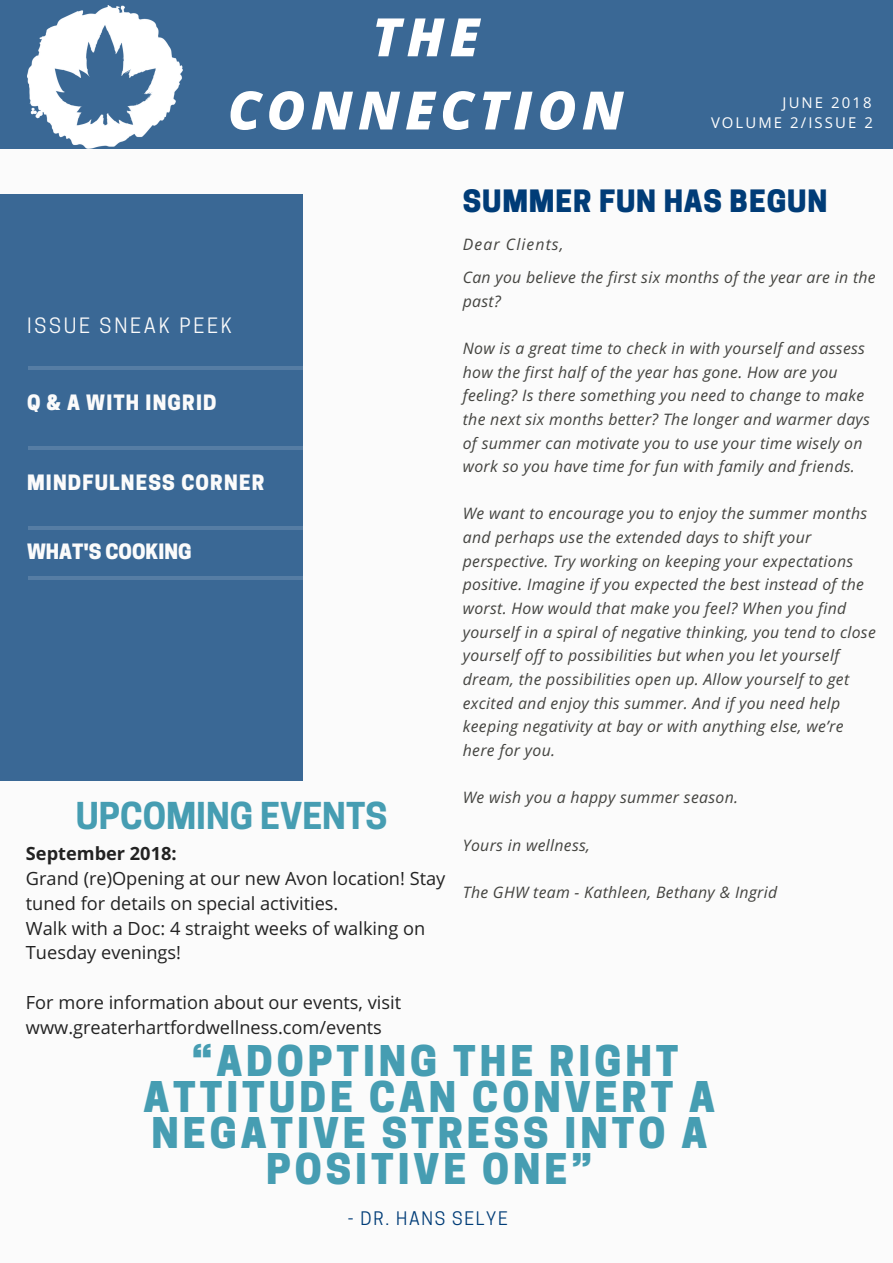
<style>
.page{position:relative;width:893px;height:1263px;background:#fbfbfb}
.page>*{position:absolute;margin:0;border:0;box-sizing:border-box;transform-origin:0 0}
.t1{font:italic 800 52.95px/73.2px "Open Sans";letter-spacing:.1em;color:#fff;text-align:center}
.t2{font:800 39.75px/36px "Cooper Hewitt";letter-spacing:.1em;color:#469db2;text-align:center}
.t3{font:700 34.8px "Cooper Hewitt";color:#469db2}
.t4{font:800 28.95px "Cooper Hewitt";letter-spacing:.03em;color:#003c77}
.t5{font:800 19.8px "Cooper Hewitt";letter-spacing:.06em;color:#fbfbfb}
.t6{font:19.8px "Cooper Hewitt";letter-spacing:.14em;color:#fbfbfb}
.t7{font:800 19.8px "Cooper Hewitt";color:#fbfbfb}
.t8{font:18.15px/24.8px "Open Sans";color:#222}
.t9{font:700 18.15px "Open Sans";color:#222}
.t10{font:17.55px "Cooper Hewitt";letter-spacing:.1em;color:#003c77}
.t11{font:italic 15.9px/23.7px "Open Sans";letter-spacing:.02em;color:#444440}
.t12{font:italic 15.9px "Open Sans";letter-spacing:.07em;color:#444440}
.t13{font:14.85px/20.2px "Open Sans";letter-spacing:.14em;color:#fff;text-align:right}
</style>
<div class="page">
<div style="left:0;top:194px;width:303px;height:586px;background:#3a6895"></div>
<div style="left:0;top:0;width:893px;height:149px;background:#3a6895"></div>
<hr style="left:28px;top:446px;width:285px;height:3px;background:#fbfbfb">
<hr style="left:28px;top:526px;width:285px;height:3px;background:#fbfbfb">
<hr style="left:28px;top:577px;width:285px;height:3px;background:#fbfbfb">
<hr style="left:28px;top:366px;width:285px;height:3px;background:#fbfbfb">
<img style="left:27px;top:6px;width:155px;height:143px">
<h1 class="t1" style="left:228px;top:-1px;width:397px">THE<br>CONNECTION</h1>
<p class="t13" style="left:711px;top:92px;width:163px">JUNE 2018<br>VOLUME 2/ISSUE 2</p>
<h3 class="t4" style="left:463px;top:190px;width:366px">SUMMER FUN HAS BEGUN</h3>
<p class="t6" style="left:27px;top:318px;width:207px">ISSUE SNEAK PEEK</p>
<p class="t5" style="left:27px;top:395px;width:191px">Q &amp; A WITH INGRID</p>
<p class="t5" style="left:27px;top:475px;width:239px">MINDFULNESS CORNER</p>
<p class="t7" style="left:27px;top:544px;width:166px">WHAT'S COOKING</p>
<h3 class="t3" style="left:76px;top:803px;width:313px">UPCOMING EVENTS</h3>
<p class="t9" style="left:26px;top:841px;width:152px">September 2018:</p>
<p class="t8" style="left:26px;top:866px;width:421px">Grand (re)Opening at our new Avon location! Stay tuned for details on special activities.<br>Walk with a Doc: 4 straight weeks of walking on Tuesday evenings!</p>
<p class="t8" style="left:26px;top:989px;width:377px">For more information about our events, visit www.greaterhartfordwellness.com/events</p>
<p class="t12" style="left:463px;top:233px;width:102px">Dear Clients,</p>
<p class="t11" style="left:463px;top:265px;width:414px">Can you believe the first six months of the year are in the past?</p>
<p class="t11" style="left:463px;top:336px;width:409px">Now is a great time to check in with yourself and assess how the first half of the year has gone. How are you feeling? Is there something you need to change to make the next six months better? The longer and warmer days of summer can motivate you to use your time wisely on work so you have time for fun with family and friends.</p>
<p class="t11" style="left:463px;top:501px;width:415px">We want to encourage you to enjoy the summer months and perhaps use the extended days to shift your perspective. Try working on keeping your expectations positive. Imagine if you expected the best instead of the worst. How would that make you feel? When you find yourself in a spiral of negative thinking, you tend to close yourself off to possibilities but when you let yourself dream, the possibilities open up. Allow yourself to get excited and enjoy this summer. And if you need help keeping negativity at bay or with anything else, we’re here for you.</p>
<p class="t11" style="left:463px;top:785px;width:277px">We wish you a happy summer season.</p>
<p class="t11" style="left:463px;top:832px;width:129px">Yours in wellness,</p>
<p class="t11" style="left:463px;top:880px;width:316px">The GHW team - Kathleen, Bethany &amp; Ingrid</p>
<h2 class="t2" style="left:143px;top:1048px;width:573px">“ADOPTING THE RIGHT<br>ATTITUDE CAN CONVERT A<br>NEGATIVE STRESS INTO A<br>POSITIVE ONE”</h2>
<p class="t10" style="left:348px;top:1212px;width:161px">- DR. HANS SELYE</p>
</div>
